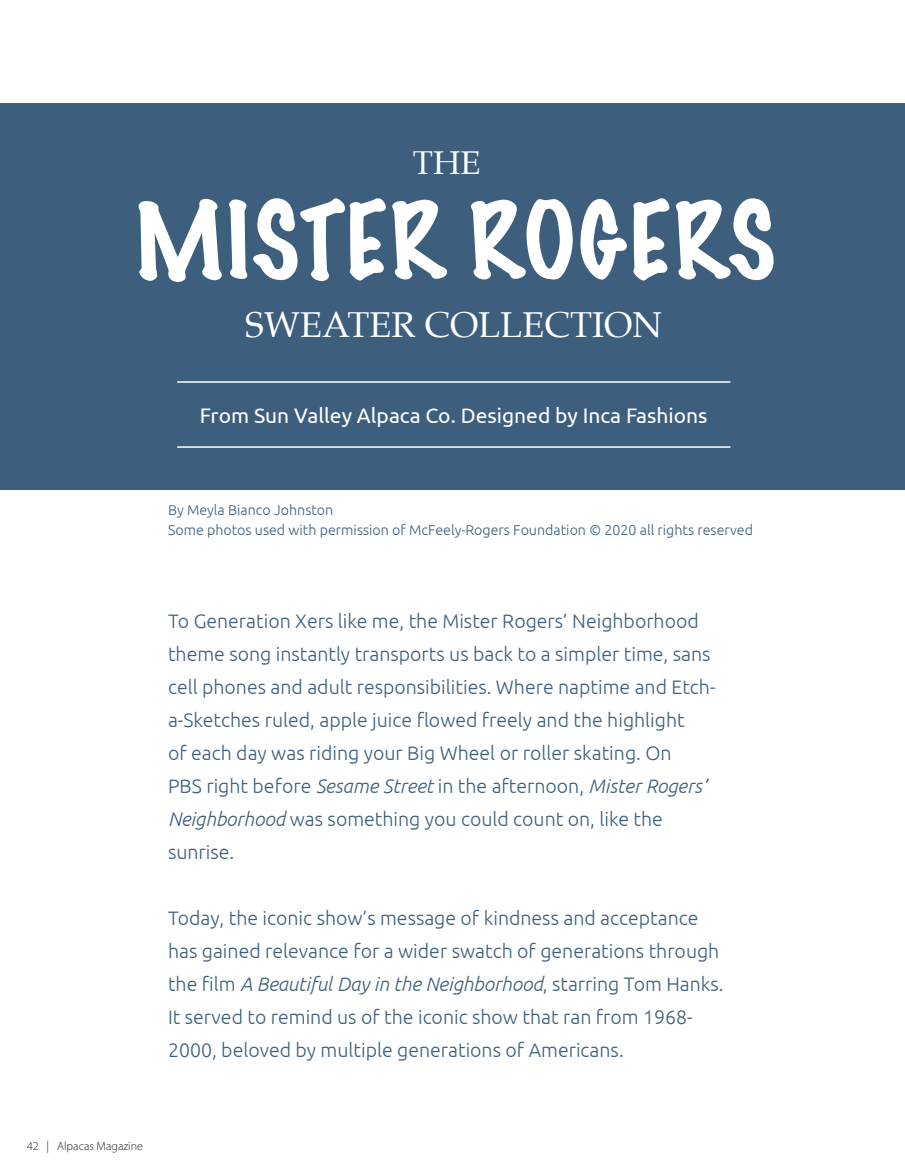
<style>
.page{position:relative;width:905px;height:1175px;background:#fff}
.page>*{position:absolute;margin:0;border:0;box-sizing:border-box;transform-origin:0 0}
.t1{font:100 96px "Marker Felt";letter-spacing:.03em;color:#fff}
.t2{font:36px "Palatino";color:#fff}
.t3{font:33px "Palatino";color:#fff}
.t4{font:21px "Ubuntu";color:#fff}
.t5{font:300 19.5px/33px "Ubuntu";color:#3d5f7d}
.t6{font:300 14.25px/20.2px "Ubuntu";color:#3d5f7d}
.t7{font:300 12px "Myriad Pro";color:#231f20}
.s1{font-style:italic}
</style>
<div class="page">
<div style="left:0;top:103px;width:904px;height:387px;background:#3d5f7d"></div>
<hr style="left:177px;top:381px;width:553px;height:2px;background:#fff">
<hr style="left:177px;top:446px;width:553px;height:2px;background:#fff">
<h3 class="t3" style="left:413px;top:135px;width:69px">THE</h3>
<h1 class="t1" style="left:134px;top:165px;width:643px">MISTER ROGERS</h1>
<h2 class="t2" style="left:245px;top:294px;width:419px">SWEATER COLLECTION</h2>
<p class="t4" style="left:200px;top:403px;width:509px">From Sun Valley Alpaca Co. Designed by Inca Fashions</p>
<p class="t6" style="left:168px;top:499px;width:586px">By Meyla Bianco Johnston<br>Some photos used with permission of McFeely-Rogers Foundation © 2020 all rights reserved</p>
<p class="t5" style="left:168px;top:603px;width:549px">To Generation Xers like me, the Mister Rogers’ Neighborhood theme song instantly transports us back to a simpler time, sans cell phones and adult responsibilities. Where naptime and Etch&shy;a-Sketches ruled, apple juice flowed freely and the highlight<br>of each day was riding your Big Wheel or roller skating. On<br>PBS right before <span class="s1">Sesame Street</span> in the afternoon, <span class="s1">Mister Rogers’ Neighborhood</span> was something you could count on, like the sunrise.</p>
<p class="t5" style="left:168px;top:900px;width:557px">Today, the iconic show’s message of kindness and acceptance has gained relevance for a wider swatch of generations through the film <span class="s1">A Beautiful Day in the Neighborhood</span>, starring Tom Hanks.<br>It served to remind us of the iconic show that ran from 1968- 2000, beloved by multiple generations of Americans.</p>
<p class="t7" style="left:27px;top:1138px;width:118px">42 | Alpacas Magazine</p>
</div>
